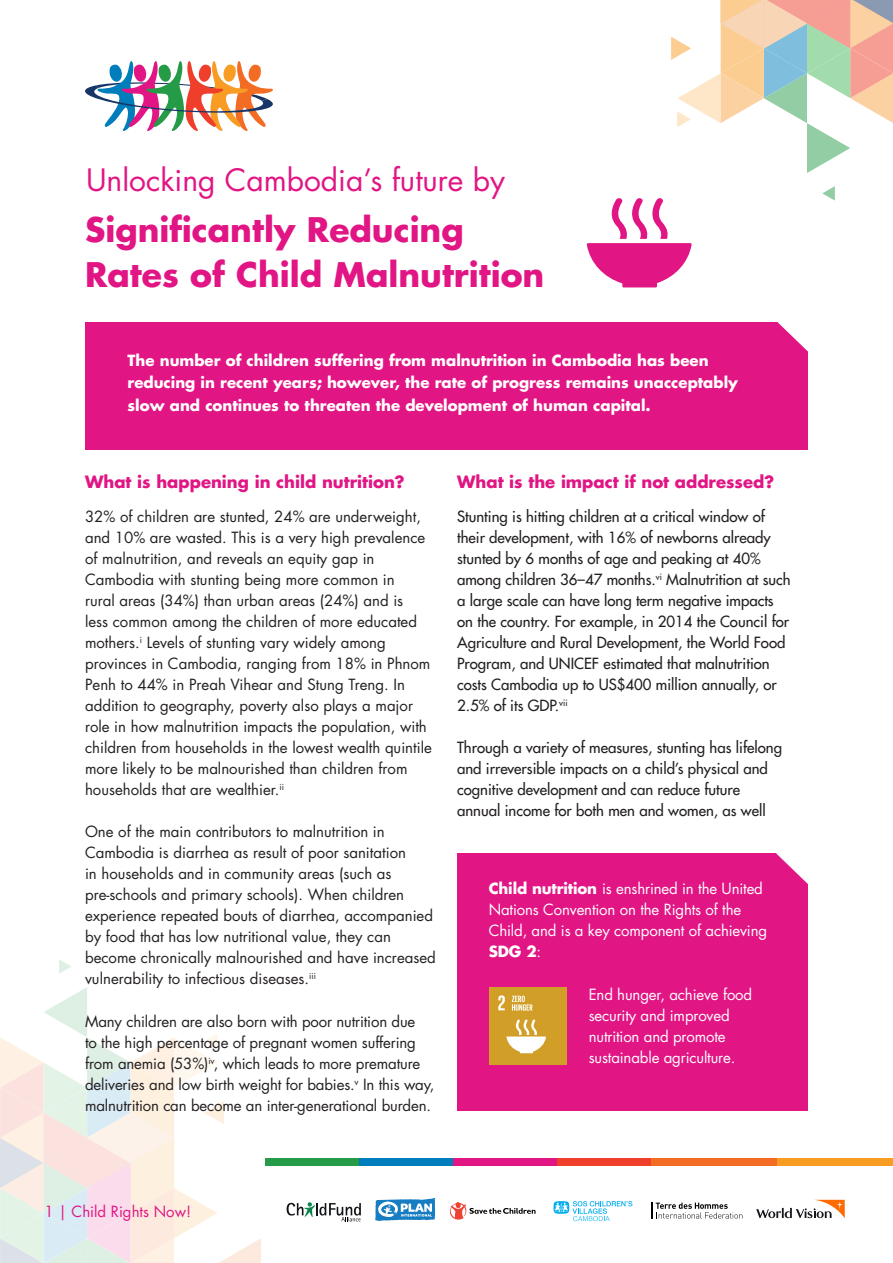
<style>
.page{position:relative;width:893px;height:1263px;background:#fff}
.page>*{position:absolute;margin:0;border:0;box-sizing:border-box;transform-origin:0 0}
.t1{font:700 33px/45px "Futura LT";color:#e11584}
.t2{font:30px "Futura LT";color:#e11584}
.t3{font:700 16.5px "Futura LT";color:#e11584}
.t4{font:15px/21px "Futura LT";color:#231f20}
.t5{font:15px/21px "Futura LT";color:#231f20}
.t6{font:15px/21px "Futura LT";letter-spacing:-.01em;color:#fff}
.t7{font:700 15px/22.5px "Futura LT";color:#fff}
.t8{font:15px "Futura LT";color:#e11584}
.s1{font-weight:700}
</style>
<div class="page">
<svg style="left:59px;top:959px;width:12px;height:15px"></svg>
<svg style="left:0;top:987px;width:261px;height:276px"></svg>
<div style="left:775px;top:1158px;width:118px;height:7px;background:#f89c24"></div>
<div style="left:451px;top:1158px;width:146px;height:7px;background:#e11584"></div>
<div style="left:356px;top:1158px;width:97px;height:7px;background:#007dbb"></div>
<div style="left:265px;top:1158px;width:94px;height:7px;background:#269b47"></div>
<div style="left:558px;top:1158px;width:107px;height:7px;background:#ef3e2a"></div>
<div style="left:652px;top:1158px;width:125px;height:7px;background:#f36c24"></div>
<svg style="left:287px;top:1202px;width:74px;height:19px"></svg>
<svg style="left:375px;top:1198px;width:60px;height:23px"></svg>
<svg style="left:450px;top:1202px;width:86px;height:18px"></svg>
<svg style="left:651px;top:1202px;width:91px;height:17px"></svg>
<svg style="left:756px;top:1200px;width:89px;height:18px"></svg>
<svg style="left:553px;top:1201px;width:79px;height:20px"></svg>
<div style="left:457px;top:854px;width:351px;height:257px;background:#e11584"></div>
<svg style="left:776px;top:853px;width:32px;height:31px"></svg>
<div style="left:85px;top:322px;width:723px;height:128px;background:#e11584"></div>
<svg style="left:777px;top:322px;width:31px;height:30px"></svg>
<div style="left:489px;top:987px;width:77px;height:78px;background:#d19f28"></div>
<svg style="left:506px;top:1019px;width:40px;height:34px"></svg>
<svg style="left:498px;top:995px;width:7px;height:15px"></svg>
<svg style="left:512px;top:996px;width:21px;height:15px"></svg>
<svg style="left:587px;top:198px;width:105px;height:89px"></svg>
<svg style="left:822px;top:186px;width:13px;height:15px"></svg>
<svg style="left:671px;top:0;width:222px;height:173px"></svg>
<svg style="left:85px;top:61px;width:188px;height:70px"></svg>
<p class="t2" style="left:86px;top:161px;width:420px">Unlocking Cambodia’s future by</p>
<p class="t1" style="left:85px;top:207px;width:461px">Significantly Reducing<br>Rates of Child Malnutrition</p>
<p class="t7" style="left:128px;top:349px;width:612px">The number of children suffering from malnutrition in Cambodia has been reducing in recent years; however, the rate of progress remains unacceptably slow and continues to threaten the development of human capital.</p>
<p class="t3" style="left:85px;top:471px;width:321px">What is happening in child nutrition?</p>
<p class="t4" style="left:85px;top:506px;width:348px">32% of children are stunted, 24% are underweight, and 10% are wasted. This is a very high prevalence of malnutrition, and reveals an equity gap in Cambodia with stunting being more common in<br>rural areas (34%) than urban areas (24%) and is<br>less common among the children of more educated mothers.<sup>i</sup> Levels of stunting vary widely among provinces in Cambodia, ranging from 18% in Phnom Penh to 44% in Preah Vihear and Stung Treng. In addition to geography, poverty also plays a major role in how malnutrition impacts the population, with children from households in the lowest wealth quintile more likely to be malnourished than children from households that are wealthier.<sup>ii</sup></p>
<p class="t4" style="left:85px;top:821px;width:352px">One of the main contributors to malnutrition in Cambodia is diarrhea as result of poor sanitation<br>in households and in community areas (such as pre-schools and primary schools). When children experience repeated bouts of diarrhea, accompanied by food that has low nutritional value, they can become chronically malnourished and have increased vulnerability to infectious diseases.<sup>iii</sup></p>
<p class="t4" style="left:85px;top:1011px;width:351px">Many children are also born with poor nutrition due<br>to the high percentage of pregnant women suffering from anemia (53%)<sup>iv</sup>, which leads to more premature deliveries and low birth weight for babies.<sup>v</sup> In this way, malnutrition can become an inter-generational burden.</p>
<p class="t3" style="left:457px;top:471px;width:319px">What is the impact if not addressed?</p>
<p class="t5" style="left:457px;top:506px;width:335px">Stunting is hitting children at a critical window of their development, with 16% of newborns already stunted by 6 months of age and peaking at 40% among children 36–47 months.<sup>vi</sup> Malnutrition at such a large scale can have long term negative impacts on the country. For example, in 2014 the Council for Agriculture and Rural Development, the World Food Program, and UNICEF estimated that malnutrition costs Cambodia up to US$400 million annually, or 2.5% of its GDP.<sup>vii</sup></p>
<p class="t5" style="left:457px;top:737px;width:326px">Through a variety of measures, stunting has lifelong and irreversible impacts on a child’s physical and cognitive development and can reduce future annual income for both men and women, as well</p>
<p class="t6" style="left:489px;top:878px;width:280px"><span class="s1">Child nutrition</span> is enshrined in the United<br>Nations Convention on the Rights of the<br>Child, and is a key component of achieving<br><span class="s1">SDG 2</span>:</p>
<p class="t6" style="left:589px;top:984px;width:165px">End hunger, achieve food security and improved nutrition and promote sustainable agriculture.</p>
<p class="t8" style="left:45px;top:1202px;width:148px">1 | Child Rights Now!</p>
</div>
